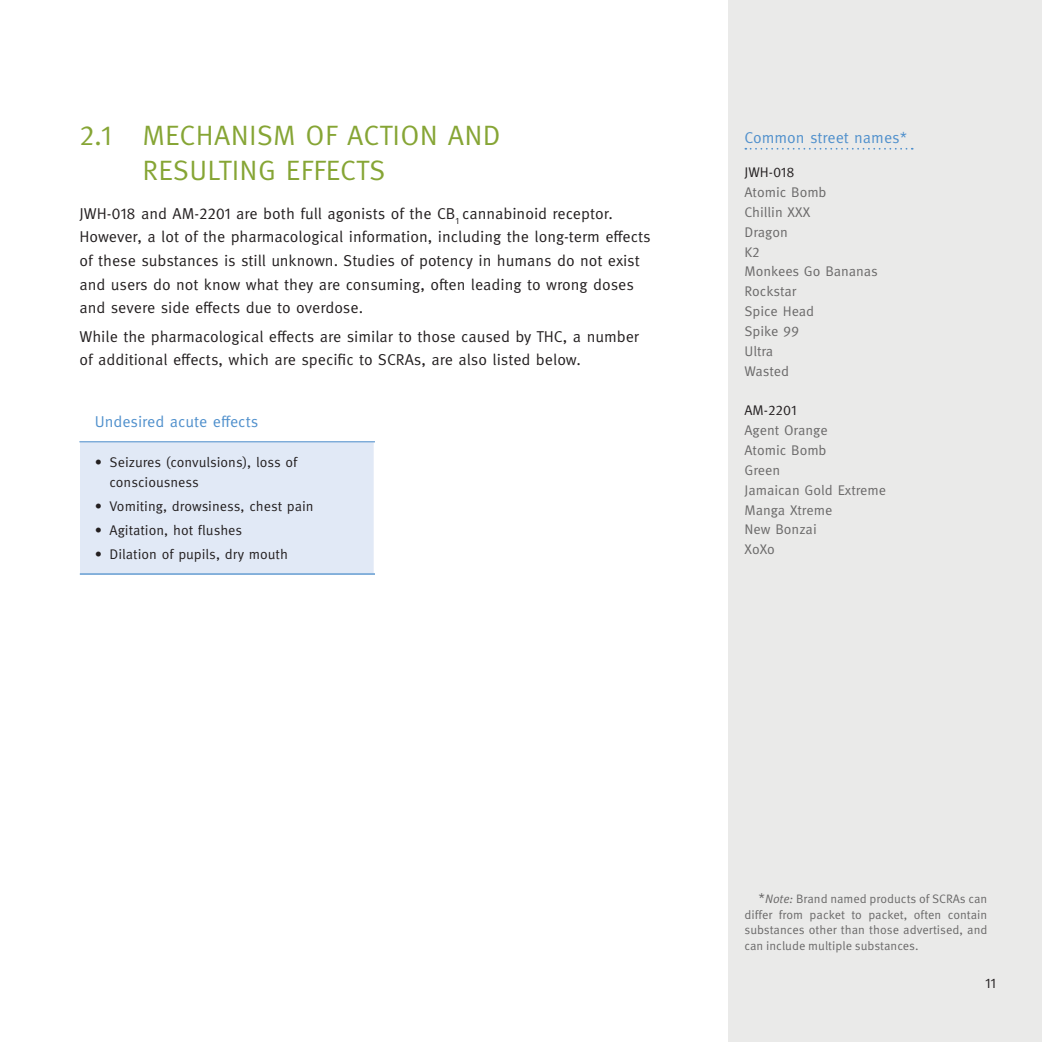
<style>
.page{position:relative;width:1042px;height:1042px;background:#fff}
.page>*{position:absolute;margin:0;border:0;box-sizing:border-box;transform-origin:0 0}
.t1{font:28px/35px "Meta OT Norm";letter-spacing:.01em;color:#86a535}
.t2{font:15.75px/23.6px "Meta OT Norm";color:#231f20}
.t3{font:15.75px "Meta OT Norm";color:#5090cc}
.t4{font:14px/19.8px "Meta OT Norm";color:#6a6969}
.t5{font:14px/19.2px "Meta OT Norm";color:#231f20}
.t6{font:12.25px/15.8px "Meta OT Norm";color:#6a6969;text-align:justify}
.s1{font-size:14px}
.s2{font-family:"Meta OT Norm Ita"}
</style>
<div class="page">
<div style="left:728px;top:0;width:314px;height:1042px;background:#eaeae9"></div>
<div style="left:80px;top:442px;width:294px;height:132px;background:#e1e9f6"></div>
<hr style="left:80px;top:573px;width:295px;height:2px;background:#5090cc">
<hr style="left:79px;top:441px;width:296px;height:1px;background:#5090cc">
<svg style="left:745px;top:148px;width:167px;height:2px"></svg>
<h1 class="t1" style="left:143px;top:118px;width:359px;text-indent:-63px">2.1 MECHANISM OF ACTION AND<br>RESULTING EFFECTS</h1>
<p class="t2" style="left:79px;top:202px;width:573px">JWH-018 and AM-2201 are both full agonists of the CB<sub>1</sub> cannabinoid receptor.<br>However, a lot of the pharmacological information, including the long-term effects of these substances is still unknown. Studies of potency in humans do not exist and users do not know what they are consuming, often leading to wrong doses and severe side effects due to overdose.</p>
<p class="t2" style="left:79px;top:325px;width:561px">While the pharmacological effects are similar to those caused by THC, a number of additional effects, which are specific to SCRAs, are also listed below.</p>
<p class="t3" style="left:95px;top:412px;width:165px">Undesired acute effects</p>
<p class="t5" style="left:110px;top:453px;width:189px;text-indent:-15px">• Seizures (convulsions), loss of consciousness</p>
<p class="t5" style="left:95px;top:496px;width:220px">• Vomiting, drowsiness, chest pain</p>
<p class="t5" style="left:95px;top:521px;width:149px">• Agitation, hot flushes</p>
<p class="t5" style="left:95px;top:545px;width:195px">• Dilation of pupils, dry mouth</p>
<p class="t3" style="left:744px;top:128px;width:164px">Common street names*</p>
<p class="t5" style="left:744px;top:163px;width:52px">JWH-018</p>
<p class="t4" style="left:744px;top:182px;width:135px">Atomic Bomb<br>Chillin XXX<br>Dragon<br>K2<br>Monkees Go Bananas<br>Rockstar<br>Spice Head<br>Spike 99<br>Ultra<br>Wasted</p>
<p class="t5" style="left:744px;top:401px;width:54px">AM-2201</p>
<p class="t4" style="left:744px;top:421px;width:143px">Agent Orange<br>Atomic Bomb<br>Green<br>Jamaican Gold Extreme<br>Manga Xtreme<br>New Bonzai<br>XoXo</p>
<p class="t6" style="left:744px;top:891px;width:244px;text-indent:14px"><span class="s1">*</span><span class="s2">Note:</span> Brand named products of SCRAs can differ from packet to packet, often contain substances other than those advertised, and can include multiple substances.</p>
<p class="t5" style="left:985px;top:974px;width:13px">11</p>
</div>
